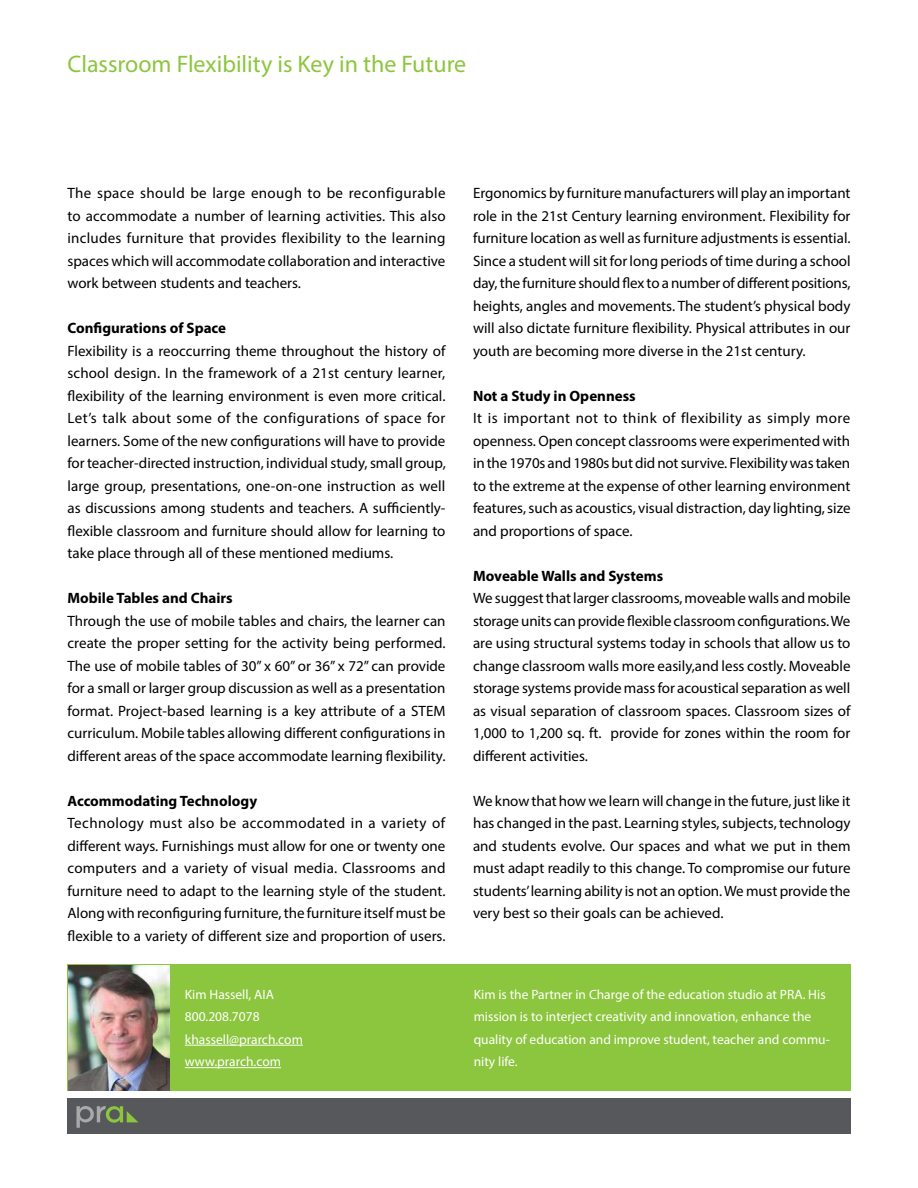
<style>
.page{position:relative;width:918px;height:1188px;background:#fff}
.page>*{position:absolute;margin:0;border:0;box-sizing:border-box;transform-origin:0 0}
.t1{font:24px "Myriad Pro";color:#8cc63e}
.t2{font:15px/22.5px "Myriad Pro";color:#000;text-align:justify}
.t3{font:700 15px "Myriad Pro";color:#000}
.t4{font:13.5px/22.5px "Myriad Pro";color:#fff}
</style>
<div class="page">
<div style="left:68px;top:1098px;width:783px;height:36px;background:#57585b"></div>
<svg style="left:76px;top:1106px;width:62px;height:22px"></svg>
<div style="left:68px;top:964px;width:783px;height:127px;background:#8cc63e"></div>
<hr style="left:185px;top:1045px;width:118px;height:1px;background:#fff">
<hr style="left:185px;top:1067px;width:96px;height:1px;background:#fff">
<img style="left:68px;top:965px;width:101px;height:126px">
<h1 class="t1" style="left:68px;top:55px;width:400px">Classroom Flexibility is Key in the Future</h1>
<p class="t2" style="left:68px;top:183px;width:380px">The space should be large enough to be reconfigurable to accommodate a number of learning activities. This also includes furniture that provides flexibility to the learning spaces which will accommodate collaboration and interactive work between students and teachers.</p>
<p class="t3" style="left:68px;top:322px;width:160px">Configurations of Space</p>
<p class="t2" style="left:68px;top:341px;width:380px">Flexibility is a reoccurring theme throughout the history of school design. In the framework of a 21st century learner, flexibility of the learning environment is even more critical.<br>Let’s talk about some of the configurations of space for learners. Some of the new configurations will have to provide for teacher-directed instruction, individual study, small group, large group, presentations, one-on-one instruction as well as discussions among students and teachers. A sufficiently&shy;flexible classroom and furniture should allow for learning to take place through all of these mentioned mediums.</p>
<p class="t3" style="left:68px;top:592px;width:167px">Mobile Tables and Chairs</p>
<p class="t2" style="left:68px;top:611px;width:380px">Through the use of mobile tables and chairs, the learner can create the proper setting for the activity being performed.<br>The use of mobile tables of 30” x 60” or 36” x 72” can provide for a small or larger group discussion as well as a presentation format. Project-based learning is a key attribute of a STEM curriculum. Mobile tables allowing different configurations in different areas of the space accommodate learning flexibility.</p>
<p class="t3" style="left:68px;top:795px;width:191px">Accommodating Technology</p>
<p class="t2" style="left:68px;top:813px;width:380px">Technology must also be accommodated in a variety of different ways. Furnishings must allow for one or twenty one computers and a variety of visual media. Classrooms and furniture need to adapt to the learning style of the student.<br>Along with reconfiguring furniture, the furniture itself must be flexible to a variety of different size and proportion of users.</p>
<p class="t2" style="left:473px;top:183px;width:379px">Ergonomics by furniture manufacturers will play an important role in the 21st Century learning environment. Flexibility for furniture location as well as furniture adjustments is essential.<br>Since a student will sit for long periods of time during a school day, the furniture should flex to a number of different positions, heights, angles and movements. The student’s physical body will also dictate furniture flexibility. Physical attributes in our youth are becoming more diverse in the 21st century.</p>
<p class="t3" style="left:473px;top:390px;width:164px">Not a Study in Openness</p>
<p class="t2" style="left:473px;top:408px;width:379px">It is important not to think of flexibility as simply more openness. Open concept classrooms were experimented with in the 1970s and 1980s but did not survive. Flexibility was taken to the extreme at the expense of other learning environment features, such as acoustics, visual distraction, day lighting, size and proportions of space.</p>
<p class="t3" style="left:473px;top:570px;width:192px">Moveable Walls and Systems</p>
<p class="t2" style="left:473px;top:588px;width:379px">We suggest that larger classrooms, moveable walls and mobile storage units can provide flexible classroom configurations. We are using structural systems today in schools that allow us to change classroom walls more easily,and less costly. Moveable storage systems provide mass for acoustical separation as well as visual separation of classroom spaces. Classroom sizes of 1,000 to 1,200 sq. ft. provide for zones within the room for different activities.</p>
<p class="t2" style="left:473px;top:791px;width:379px">We know that how we learn will change in the future, just like it has changed in the past. Learning styles, subjects, technology and students evolve. Our spaces and what we put in them must adapt readily to this change. To compromise our future students’ learning ability is not an option. We must provide the very best so their goals can be achieved.</p>
<p class="t4" style="left:185px;top:984px;width:120px">Kim Hassell, AIA<br>800.208.7078 khassell@prarch.com www.prarch.com</p>
<p class="t4" style="left:474px;top:984px;width:358px">Kim is the Partner in Charge of the education studio at PRA. His mission is to interject creativity and innovation, enhance the quality of education and improve student, teacher and commu&shy;nity life.</p>
</div>
